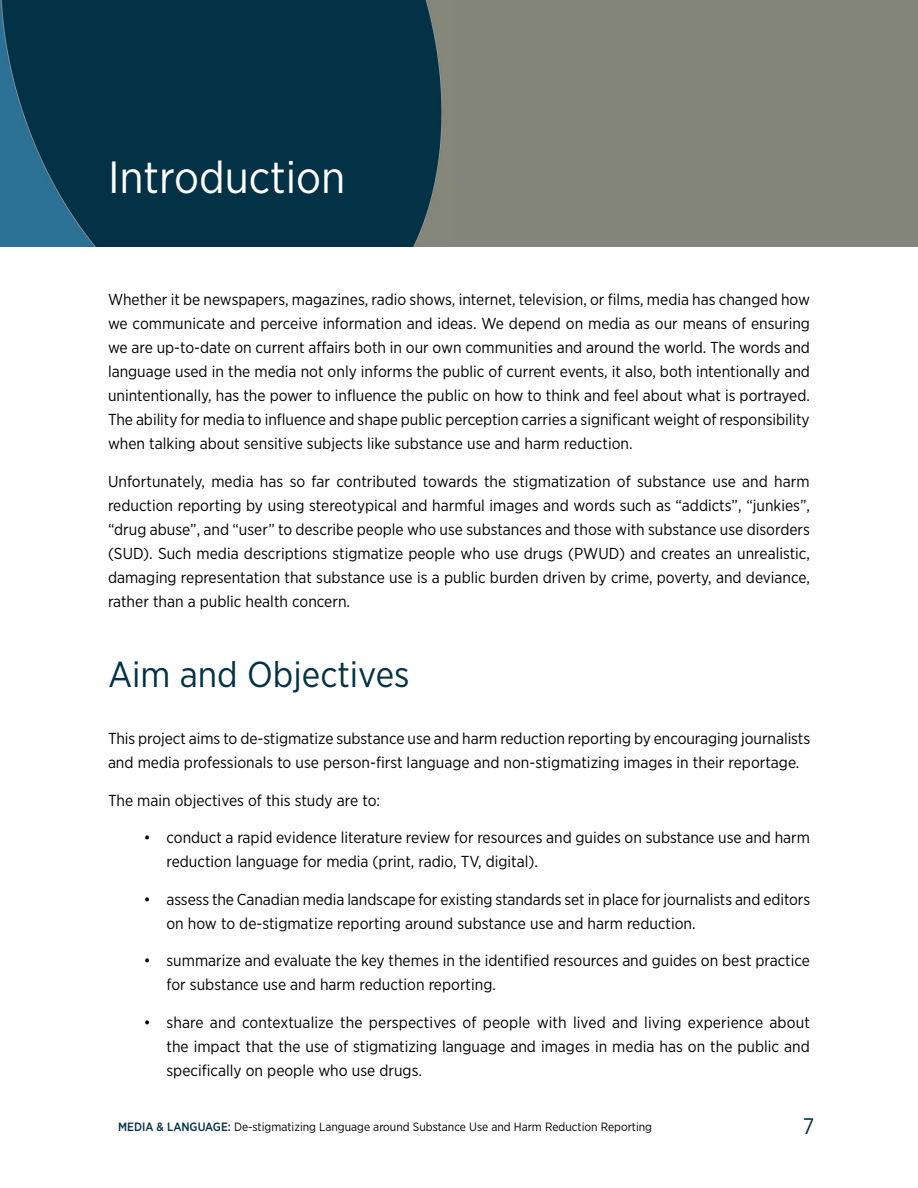
<style>
.page{position:relative;width:918px;height:1188px;background:#fff}
.page>*{position:absolute;margin:0;border:0;box-sizing:border-box;transform-origin:0 0}
.t1{font:45px "Gotham Narrow";color:#fff}
.t2{font:36px "Gotham Narrow";color:#023246}
.t3{font:22.5px "Gotham Narrow";color:#023246}
.t4{font:15.9px/24px "Gotham Narrow";color:#000}
.t5{font:12px "Gotham Narrow";color:#000}
.s1{font-weight:500;color:#023246}
</style>
<div class="page">
<img style="left:0;top:0;width:454px;height:247px">
<div style="left:454px;top:0;width:464px;height:247px;background:#85867a"></div>
<h1 class="t1" style="left:108px;top:149px;width:239px">Introduction</h1>
<p class="t4" style="left:108px;top:287px;width:704px;text-align:justify">Whether it be newspapers, magazines, radio shows, internet, television, or films, media has changed how we communicate and perceive information and ideas. We depend on media as our means of ensuring we are up-to-date on current affairs both in our own communities and around the world. The words and language used in the media not only informs the public of current events, it also, both intentionally and unintentionally, has the power to influence the public on how to think and feel about what is portrayed.<br>The ability for media to influence and shape public perception carries a significant weight of responsibility when talking about sensitive subjects like substance use and harm reduction.</p>
<p class="t4" style="left:108px;top:469px;width:704px;text-align:justify">Unfortunately, media has so far contributed towards the stigmatization of substance use and harm reduction reporting by using stereotypical and harmful images and words such as “addicts”, “junkies”, “drug abuse”, and “user” to describe people who use substances and those with substance use disorders (SUD). Such media descriptions stigmatize people who use drugs (PWUD) and creates an unrealistic, damaging representation that substance use is a public burden driven by crime, poverty, and deviance, rather than a public health concern.</p>
<h2 class="t2" style="left:108px;top:652px;width:303px">Aim and Objectives</h2>
<p class="t4" style="left:108px;top:726px;width:704px">This project aims to de-stigmatize substance use and harm reduction reporting by encouraging journalists and media professionals to use person-first language and non-stigmatizing images in their reportage.</p>
<p class="t4" style="left:108px;top:788px;width:274px">The main objectives of this study are to:</p>
<p class="t4" style="left:166px;top:825px;width:645px;text-indent:-22px">• conduct a rapid evidence literature review for resources and guides on substance use and harm reduction language for media (print, radio, TV, digital).</p>
<p class="t4" style="left:166px;top:887px;width:645px;text-indent:-22px">• assess the Canadian media landscape for existing standards set in place for journalists and editors on how to de-stigmatize reporting around substance use and harm reduction.</p>
<p class="t4" style="left:166px;top:948px;width:645px;text-indent:-22px">• summarize and evaluate the key themes in the identified resources and guides on best practice for substance use and harm reduction reporting.</p>
<p class="t4" style="left:166px;top:1010px;width:645px;text-align:justify;text-indent:-22px">• share and contextualize the perspectives of people with lived and living experience about the impact that the use of stigmatizing language and images in media has on the public and specifically on people who use drugs.</p>
<p class="t5" style="left:118px;top:1119px;width:535px"><span class="s1">MEDIA &amp; LANGUAGE:</span> De-stigmatizing Language around Substance Use and Harm Reduction Reporting</p>
<h3 class="t3" style="left:803px;top:1112px;width:13px">7</h3>
</div>
